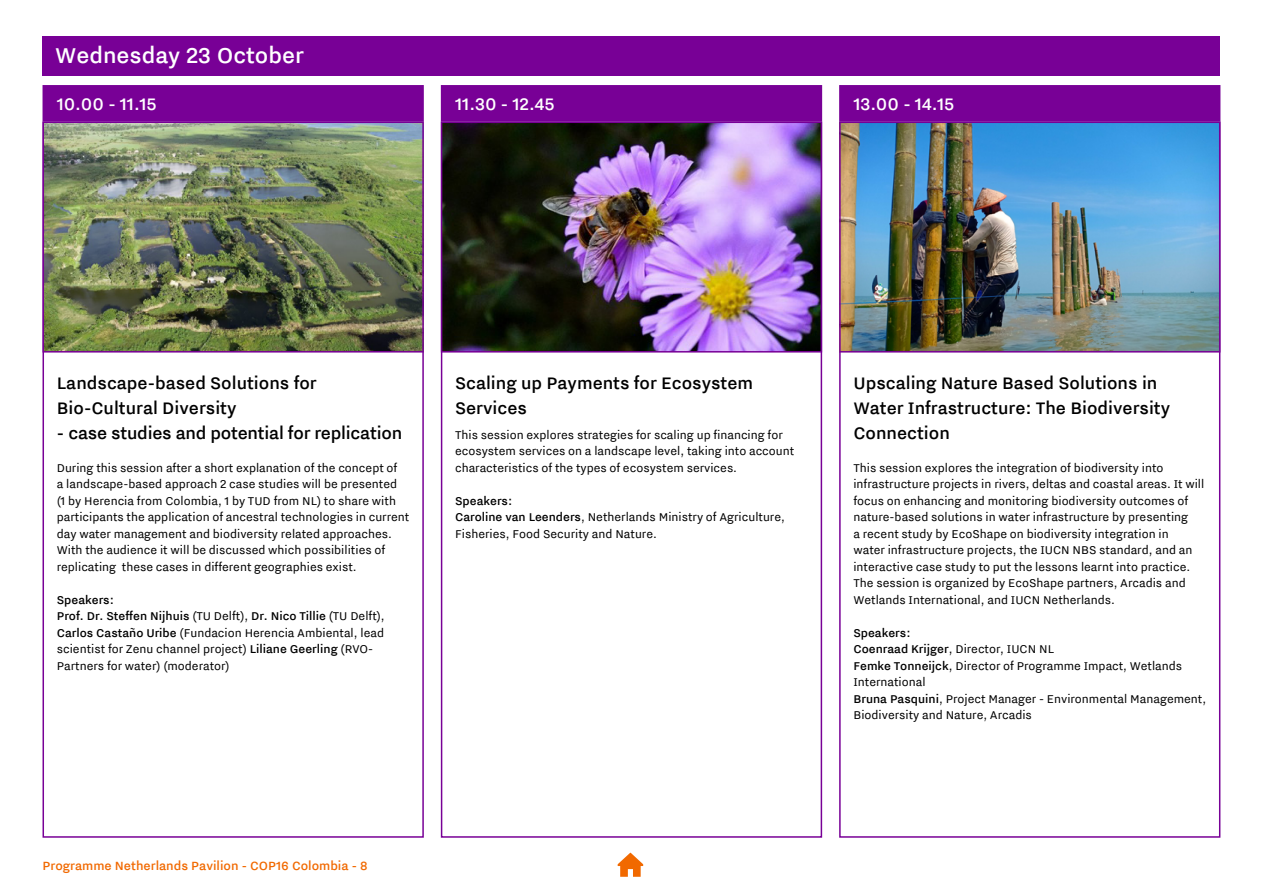
<style>
.page{position:relative;width:1263px;height:893px;background:#fff}
.page>*{position:absolute;margin:0;border:0;box-sizing:border-box;transform-origin:0 0}
._1__date_-_white{font:500 27px "NL Nitti Grotesk";color:#fff}
._2__heading_-_purple{font:500 21px/24.8px "NL Nitti Grotesk";color:#000}
._1__time_-_white{font:500 21px "NL Nitti Grotesk";color:#fff}
.t1{font:500 15px "NL Nitti Grotesk";color:#f16900}
._4__names{font:14.25px/16.5px "NL Nitti Grotesk";color:#000}
._3__summery{font:14.25px/16.5px "NL Nitti Grotesk";color:#000}
._4__names-2{font:500 14.25px "NL Nitti Grotesk";color:#000}
.s1{font-weight:500}
</style>
<div class="page">
<svg style="left:618px;top:853px;width:25px;height:24px"></svg>
<div style="left:43px;top:86px;width:380px;height:35px;background:#780096"></div>
<div style="left:43px;top:85px;width:381px;height:37px;border:2px solid #780096"></div>
<div style="left:442px;top:86px;width:379px;height:35px;background:#780096"></div>
<div style="left:441px;top:85px;width:381px;height:37px;border:2px solid #780096"></div>
<div style="left:840px;top:86px;width:380px;height:35px;background:#780096"></div>
<div style="left:839px;top:85px;width:381px;height:37px;border:2px solid #780096"></div>
<img style="left:46px;top:125px;width:375px;height:225px">
<div style="left:43px;top:122px;width:381px;height:231px;border:2px solid #780096"></div>
<img style="left:444px;top:125px;width:375px;height:225px">
<div style="left:441px;top:122px;width:381px;height:231px;border:2px solid #780096"></div>
<img style="left:842px;top:125px;width:375px;height:225px">
<div style="left:839px;top:122px;width:381px;height:231px;border:2px solid #780096"></div>
<div style="left:43px;top:36px;width:1177px;height:40px;background:#780096"></div>
<p class="_1__date_-_white" style="left:55px;top:40px;width:250px">Wednesday 23 October</p>
<p class="_1__time_-_white" style="left:57px;top:92px;width:101px">10.00 - 11.15</p>
<p class="_1__time_-_white" style="left:455px;top:92px;width:101px">11.30 - 12.45</p>
<p class="_1__time_-_white" style="left:853px;top:92px;width:102px">13.00 - 14.15</p>
<p class="_2__heading_-_purple" style="left:57px;top:370px;width:261px">Landscape-based Solutions for<br>Bio-Cultural Diversity</p>
<p class="_2__heading_-_purple" style="left:57px;top:420px;width:347px">- case studies and potential for replication</p>
<p class="_4__names" style="left:57px;top:459px;width:354px">During this session after a short explanation of the concept of<br>a landscape-based approach 2 case studies will be presented<br>(1 by Herencia from Colombia, 1 by TUD from NL) to share with participants the application of ancestral technologies in current day water management and biodiversity related approaches.<br>With the audience it will be discussed which possibilities of replicating these cases in different geographies exist.</p>
<p class="_4__names-2" style="left:57px;top:591px;width:59px">Speakers:</p>
<p class="_4__names" style="left:57px;top:607px;width:329px"><span class="s1">Prof. Dr. Steffen Nijhuis</span> (TU Delft), <span class="s1">Dr. Nico Tillie</span> (TU Delft), <span class="s1">Carlos Castaño Uribe</span> (Fundacion Herencia Ambiental, lead scientist for Zenu channel project) <span class="s1">Liliane Geerling</span> (RVO-Partners for water) (moderator)</p>
<p class="_2__heading_-_purple" style="left:455px;top:370px;width:300px">Scaling up Payments for Ecosystem<br>Services</p>
<p class="_3__summery" style="left:455px;top:426px;width:341px">This session explores strategies for scaling up financing for ecosystem services on a landscape level, taking into account characteristics of the types of ecosystem services.</p>
<p class="_4__names-2" style="left:455px;top:492px;width:59px">Speakers:</p>
<p class="_4__names" style="left:455px;top:508px;width:331px"><span class="s1">Caroline van Leenders</span>, Netherlands Ministry of Agriculture,<br>Fisheries, Food Security and Nature.</p>
<p class="t1" style="left:43px;top:857px;width:327px">Programme Netherlands Pavilion - COP16 Colombia - 8</p>
<p class="_2__heading_-_purple" style="left:853px;top:370px;width:318px">Upscaling Nature Based Solutions in<br>Water Infrastructure: The Biodiversity<br>Connection</p>
<p class="_4__names" style="left:853px;top:459px;width:352px">This session explores the integration of biodiversity into infrastructure projects in rivers, deltas and coastal areas. It will focus on enhancing and monitoring biodiversity outcomes of nature-based solutions in water infrastructure by presenting<br>a recent study by EcoShape on biodiversity integration in<br>water infrastructure projects, the IUCN NBS standard, and an interactive case study to put the lessons learnt into practice.<br>The session is organized by EcoShape partners, Arcadis and Wetlands International, and IUCN Netherlands.</p>
<p class="_4__names-2" style="left:853px;top:624px;width:59px">Speakers:</p>
<p class="_4__names" style="left:853px;top:640px;width:202px"><span class="s1">Coenraad Krijger</span>, Director, IUCN NL</p>
<p class="_4__names" style="left:853px;top:657px;width:330px"><span class="s1">Femke Tonneijck</span>, Director of Programme Impact, Wetlands<br>International</p>
<p class="_4__names" style="left:853px;top:690px;width:354px"><span class="s1">Bruna Pasquini</span>, Project Manager - Environmental Management,<br>Biodiversity and Nature, Arcadis</p>
</div>
